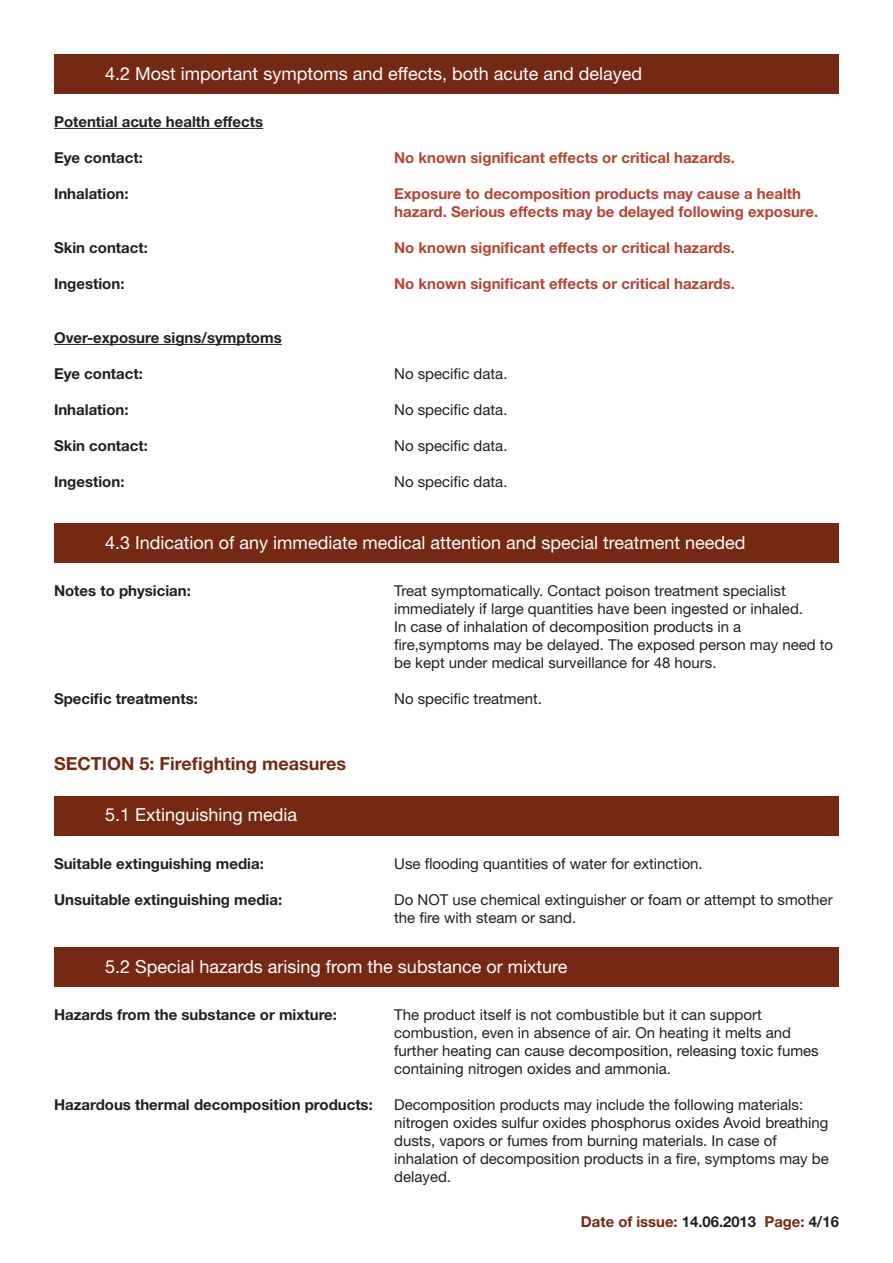
<style>
.page{position:relative;width:893px;height:1263px;background:#fff}
.page>*{position:absolute;margin:0;border:0;box-sizing:border-box;transform-origin:0 0}
.t1{font:18px "Helvetica Neue";color:#fff}
.t2{font:700 18px "Helvetica Neue";color:#752913}
.t3{font:15px/18px "Helvetica Neue";color:#231f20}
.t4{font:700 15px "Helvetica Neue";color:#231f20}
.t5{font:700 15px/18px "Helvetica Neue";color:#b44432}
.t6{font:700 15px "Helvetica Neue";color:#752913}
.s1{color:#231f20}
</style>
<div class="page">
<div style="left:54px;top:54px;width:785px;height:40px;background:#752913"></div>
<hr style="left:54px;top:128px;width:209px;height:1px;background:#231f20">
<hr style="left:54px;top:344px;width:228px;height:1px;background:#231f20">
<div style="left:54px;top:523px;width:785px;height:40px;background:#752913"></div>
<div style="left:54px;top:796px;width:785px;height:40px;background:#752913"></div>
<div style="left:54px;top:947px;width:785px;height:40px;background:#752913"></div>
<p class="t1" style="left:105px;top:62px;width:538px">4.2 Most important symptoms and effects, both acute and delayed</p>
<p class="t4" style="left:54px;top:112px;width:211px">Potential acute health effects</p>
<p class="t4" style="left:54px;top:148px;width:90px">Eye contact:</p>
<p class="t5" style="left:394px;top:148px;width:342px">No known significant effects or critical hazards.</p>
<p class="t4" style="left:54px;top:184px;width:76px">Inhalation:</p>
<p class="t5" style="left:394px;top:184px;width:426px">Exposure to decomposition products may cause a health hazard. Serious effects may be delayed following exposure.</p>
<p class="t4" style="left:54px;top:238px;width:95px">Skin contact:</p>
<p class="t5" style="left:394px;top:238px;width:342px">No known significant effects or critical hazards.</p>
<p class="t4" style="left:54px;top:274px;width:72px">Ingestion:</p>
<p class="t5" style="left:394px;top:274px;width:342px">No known significant effects or critical hazards.</p>
<p class="t4" style="left:54px;top:328px;width:229px">Over-exposure signs/symptoms</p>
<p class="t4" style="left:54px;top:364px;width:90px">Eye contact:</p>
<p class="t3" style="left:394px;top:364px;width:115px">No specific data.</p>
<p class="t4" style="left:54px;top:400px;width:76px">Inhalation:</p>
<p class="t3" style="left:394px;top:400px;width:115px">No specific data.</p>
<p class="t4" style="left:54px;top:436px;width:95px">Skin contact:</p>
<p class="t3" style="left:394px;top:436px;width:115px">No specific data.</p>
<p class="t4" style="left:54px;top:472px;width:72px">Ingestion:</p>
<p class="t3" style="left:394px;top:472px;width:115px">No specific data.</p>
<p class="t1" style="left:105px;top:531px;width:642px">4.3 Indication of any immediate medical attention and special treatment needed</p>
<p class="t4" style="left:54px;top:581px;width:138px">Notes to physician:</p>
<p class="t3" style="left:394px;top:581px;width:441px">Treat symptomatically. Contact poison treatment specialist immediately if large quantities have been ingested or inhaled.<br>In case of inhalation of decomposition products in a fire,symptoms may be delayed. The exposed person may need to be kept under medical surveillance for 48 hours.</p>
<p class="t4" style="left:54px;top:689px;width:145px">Specific treatments:</p>
<p class="t3" style="left:394px;top:689px;width:149px">No specific treatment.</p>
<p class="t2" style="left:54px;top:752px;width:293px">SECTION 5: Firefighting measures</p>
<p class="t1" style="left:105px;top:804px;width:194px">5.1 Extinguishing media</p>
<p class="t4" style="left:54px;top:854px;width:211px">Suitable extinguishing media:</p>
<p class="t3" style="left:394px;top:854px;width:310px">Use flooding quantities of water for extinction.</p>
<p class="t4" style="left:54px;top:890px;width:230px">Unsuitable extinguishing media:</p>
<p class="t3" style="left:394px;top:890px;width:440px">Do NOT use chemical extinguisher or foam or attempt to smother the fire with steam or sand.</p>
<p class="t1" style="left:105px;top:956px;width:464px">5.2 Special hazards arising from the substance or mixture</p>
<p class="t4" style="left:54px;top:1005px;width:285px">Hazards from the substance or mixture:</p>
<p class="t3" style="left:394px;top:1006px;width:426px">The product itself is not combustible but it can support combustion, even in absence of air. On heating it melts and further heating can cause decomposition, releasing toxic fumes containing nitrogen oxides and ammonia.</p>
<p class="t4" style="left:54px;top:1095px;width:320px">Hazardous thermal decomposition products:</p>
<p class="t3" style="left:394px;top:1096px;width:436px">Decomposition products may include the following materials: nitrogen oxides sulfur oxides phosphorus oxides Avoid breathing dusts, vapors or fumes from burning materials. In case of inhalation of decomposition products in a fire, symptoms may be delayed.</p>
<p class="t6" style="left:581px;top:1212px;width:260px">Date of issue: <span class="s1">14.06.2013</span> Page: <span class="s1">4/16</span></p>
</div>
